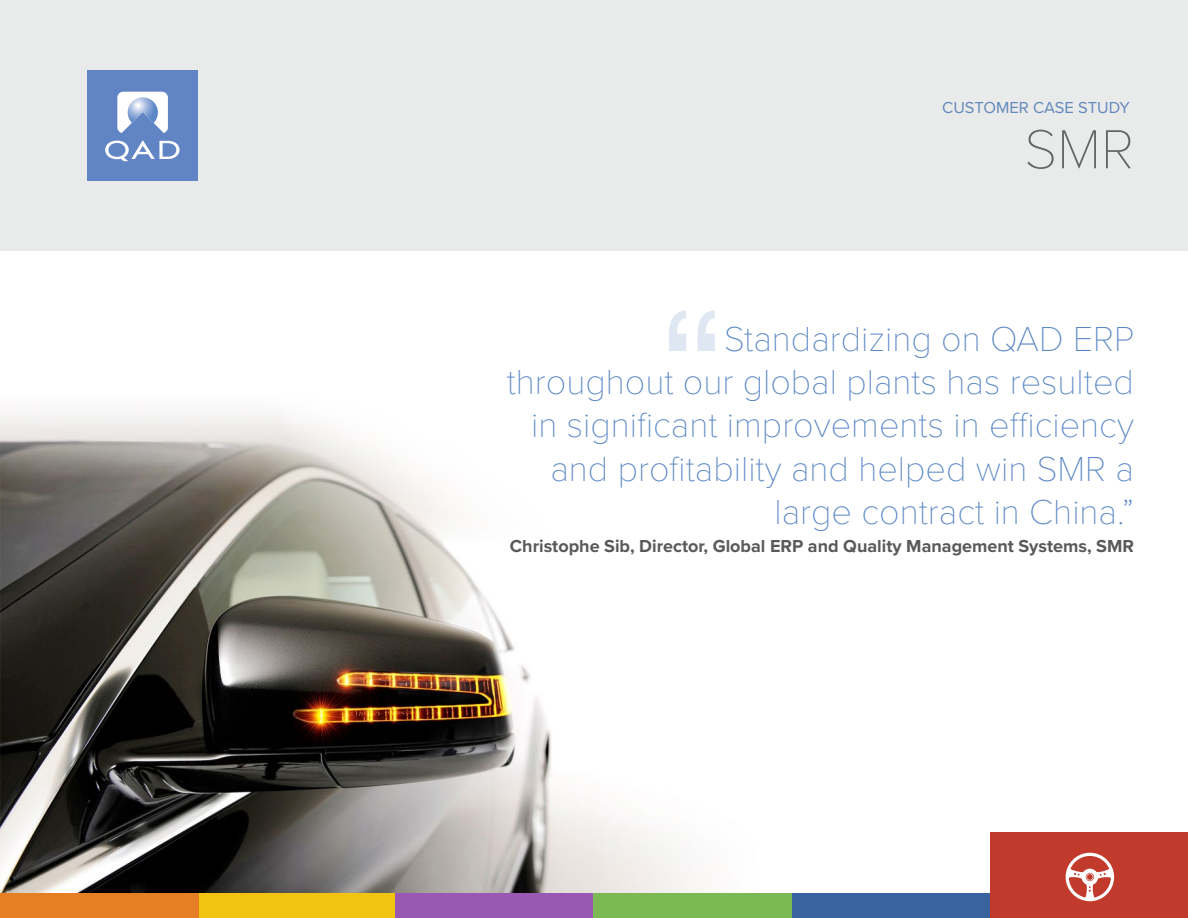
<style>
.page{position:relative;width:1188px;height:918px;background:#fff}
.page>*{position:absolute;margin:0;border:0;box-sizing:border-box;transform-origin:0 0}
.t1{font:100 57px "Proxima Nova T";color:#58595b}
.t2{font:100 36px/43.2px "Proxima Nova T";color:#5a87c5;text-align:right}
.t3{font:700 18px "Proxima Nova";color:#58595b}
.t4{font:16.5px "Proxima Nova";color:#5886c5}
</style>
<div class="page">
<img style="left:0;top:412px;width:696px;height:481px">
<svg style="left:669px;top:311px;width:46px;height:40px"></svg>
<div style="left:197px;top:893px;width:199px;height:25px;background:#f1c410"></div>
<div style="left:396px;top:893px;width:198px;height:25px;background:#9959b3"></div>
<div style="left:594px;top:893px;width:198px;height:25px;background:#7cb854"></div>
<div style="left:792px;top:893px;width:198px;height:25px;background:#38639f"></div>
<div style="left:0;top:893px;width:198px;height:25px;background:#e67f23"></div>
<div style="left:990px;top:833px;width:198px;height:85px;background:#c13a2b"></div>
<div style="left:0;top:0;width:1188px;height:251px;background:#e9eaea"></div>
<div style="left:87px;top:70px;width:111px;height:110px;background:#6185c4"></div>
<svg style="left:117px;top:92px;width:51px;height:41px"></svg>
<svg style="left:105px;top:140px;width:75px;height:21px"></svg>
<svg style="left:1066px;top:853px;width:48px;height:48px"></svg>
<p class="t4" style="left:942px;top:98px;width:189px">CUSTOMER CASE STUDY</p>
<h1 class="t1" style="left:1024px;top:115px;width:111px">SMR</h1>
<p class="t2" style="left:507px;top:318px;width:629px">Standardizing on QAD ERP<br>throughout our global plants has resulted in significant improvements in efficiency and profitability and helped win SMR a large contract in China.”</p>
<p class="t3" style="left:510px;top:535px;width:626px">Christophe Sib, Director, Global ERP and Quality Management Systems, SMR</p>
</div>
